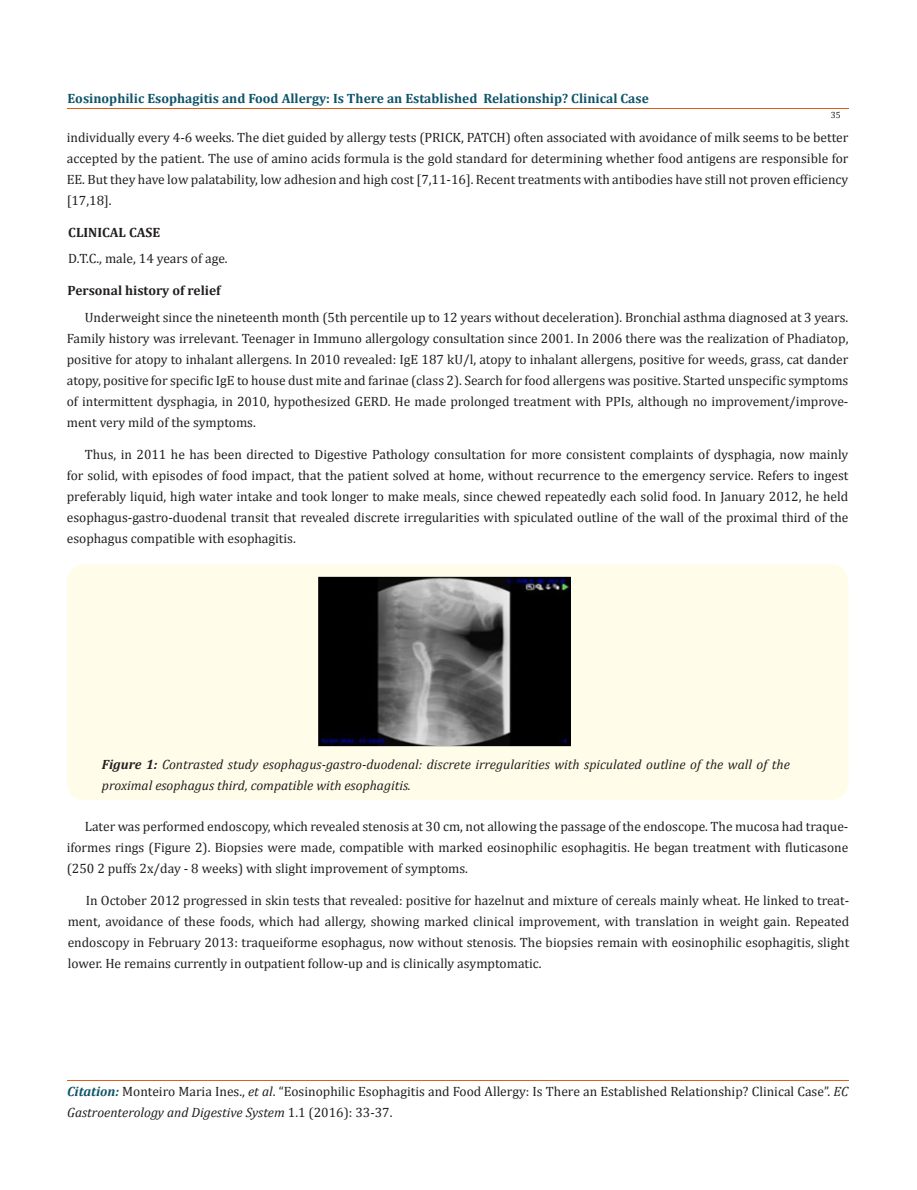
<style>
.page{position:relative;width:917px;height:1190px;background:#fff}
.page>*{position:absolute;margin:0;border:0;box-sizing:border-box;transform-origin:0 0}
.t1{font:13.5px/21px "Cambria";color:#231f20;text-align:justify}
.t2{font:italic 13.5px/21px "Cambria";color:#231f20}
.t3{font:700 13.5px "Cambria";color:#0e546a}
.t4{font:700 13.5px "Cambria";color:#231f20}
.t5{font:9px "Cambria";color:#231f20}
.s1{font-weight:700}
.s2{font-weight:700;font-style:italic;color:#0e546a}
.s3{font-style:italic}
</style>
<div class="page">
<hr style="left:67px;top:1080px;width:781px;height:1px;background:#e05d1a">
<div style="left:67px;top:564px;width:781px;height:236px;background:#fffde9;border-radius:18px"></div>
<img style="left:318px;top:576px;width:252px;height:171px">
<p class="t3" style="left:68px;top:89px;width:582px">Eosinophilic Esophagitis and Food Allergy: Is There an Established Relationship? Clinical Case</p>
<p class="t5" style="left:830px;top:110px;width:11px">35</p>
<p class="t1" style="left:67px;top:126px;width:783px">individually every 4-6 weeks. The diet guided by allergy tests (PRICK, PATCH) often associated with avoidance of milk seems to be better accepted by the patient. The use of amino acids formula is the gold standard for determining whether food antigens are responsible for EE. But they have low palatability, low adhesion and high cost [7,11-16]. Recent treatments with antibodies have still not proven efficiency [17,18].</p>
<p class="t4" style="left:68px;top:223px;width:93px">CLINICAL CASE</p>
<p class="t1" style="left:68px;top:248px;width:161px">D.T.C., male, 14 years of age.</p>
<p class="t4" style="left:67px;top:281px;width:155px">Personal history of relief</p>
<p class="t1" style="left:67px;top:307px;width:783px;text-indent:18px">Underweight since the nineteenth month (5th percentile up to 12 years without deceleration). Bronchial asthma diagnosed at 3 years.<br>Family history was irrelevant. Teenager in Immuno allergology consultation since 2001. In 2006 there was the realization of Phadiatop, positive for atopy to inhalant allergens. In 2010 revealed: IgE 187 kU/l, atopy to inhalant allergens, positive for weeds, grass, cat dander atopy, positive for specific IgE to house dust mite and farinae (class 2). Search for food allergens was positive. Started unspecific symptoms of intermittent dysphagia, in 2010, hypothesized GERD. He made prolonged treatment with PPIs, although no improvement/improve&shy;ment very mild of the symptoms.</p>
<p class="t1" style="left:67px;top:443px;width:783px;text-indent:18px">Thus, in 2011 he has been directed to Digestive Pathology consultation for more consistent complaints of dysphagia, now mainly for solid, with episodes of food impact, that the patient solved at home, without recurrence to the emergency service. Refers to ingest preferably liquid, high water intake and took longer to make meals, since chewed repeatedly each solid food. In January 2012, he held esophagus-gastro-duodenal transit that revealed discrete irregularities with spiculated outline of the wall of the proximal third of the esophagus compatible with esophagitis.</p>
<p class="t2" style="left:102px;top:753px;width:689px"><span class="s1">Figure 1:</span> Contrasted study esophagus-gastro-duodenal: discrete irregularities with spiculated outline of the wall of the proximal esophagus third, compatible with esophagitis.</p>
<p class="t1" style="left:67px;top:815px;width:783px;text-indent:18px">Later was performed endoscopy, which revealed stenosis at 30 cm, not allowing the passage of the endoscope. The mucosa had traque&shy;iformes rings (Figure 2). Biopsies were made, compatible with marked eosinophilic esophagitis. He began treatment with fluticasone (250 2 puffs 2x/day - 8 weeks) with slight improvement of symptoms.</p>
<p class="t1" style="left:68px;top:889px;width:783px;text-indent:18px">In October 2012 progressed in skin tests that revealed: positive for hazelnut and mixture of cereals mainly wheat. He linked to treat&shy;ment, avoidance of these foods, which had allergy, showing marked clinical improvement, with translation in weight gain. Repeated endoscopy in February 2013: traqueiforme esophagus, now without stenosis. The biopsies remain with eosinophilic esophagitis, slight lower. He remains currently in outpatient follow-up and is clinically asymptomatic.</p>
<p class="t1" style="left:67px;top:1080px;width:782px"><span class="s2">Citation:</span> Monteiro Maria Ines., <span class="s3">et al</span>. “Eosinophilic Esophagitis and Food Allergy: Is There an Established Relationship? Clinical Case”. <span class="s3">EC<br>Gastroenterology and Digestive System</span> 1.1 (2016): 33-37.</p>
</div>
